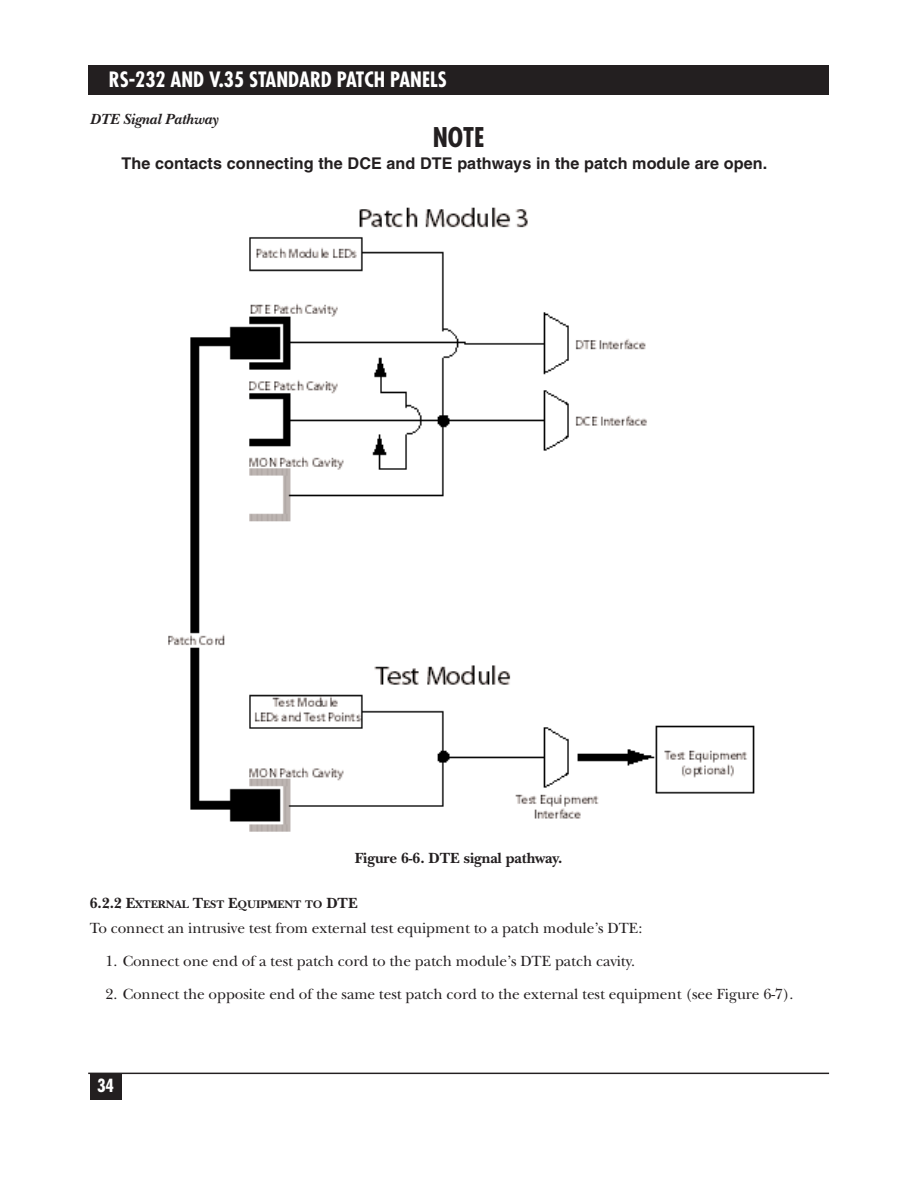
<style>
.page{position:relative;width:918px;height:1188px;background:#fff}
.page>*{position:absolute;margin:0;border:0;box-sizing:border-box;transform-origin:0 0}
.t1{font:700 condensed 26.4px "Futura";color:#231f20}
.t2{font:700 condensed 20.55px "Futura";color:#fff}
.t3{font:700 condensed 17.7px "Futura";color:#fff}
.t4{font:700 16.2px "Helvetica";letter-spacing:.005em;color:#231f20}
.t5{font:15.3px "New Baskerville";letter-spacing:-.005em;color:#231f20}
.t6{font:700 15.3px "New Baskerville";letter-spacing:-.005em;color:#231f20}
.t7{font:italic 700 15.3px "New Baskerville";letter-spacing:-.005em;color:#231f20}
.t8{font:700 11.55px "New Baskerville";letter-spacing:-.005em;color:#231f20}
.s1{font-size:15.3px}
</style>
<div class="page">
<div style="left:88px;top:65px;width:741px;height:29px;background:#231f20"></div>
<hr style="left:88px;top:1073px;width:741px;height:1px;background:#231f20">
<div style="left:90px;top:1073px;width:32px;height:27px;background:#231f20"></div>
<img style="left:168px;top:207px;width:587px;height:625px">
<h2 class="t2" style="left:109px;top:71px;width:340px">RS-232 AND V.35 STANDARD PATCH PANELS</h2>
<p class="t7" style="left:90px;top:113px;width:130px">DTE Signal Pathway</p>
<h1 class="t1" style="left:433px;top:126px;width:53px">NOTE</h1>
<p class="t4" style="left:121px;top:157px;width:648px">The contacts connecting the DCE and DTE pathways in the patch module are open.</p>
<p class="t6" style="left:355px;top:852px;width:209px">Figure 6-6. DTE signal pathway.</p>
<p class="t8" style="left:90px;top:900px;width:269px"><span class="s1">6.2.2 E</span>XTERNAL <span class="s1">T</span>EST <span class="s1">E</span>QUIPMENT TO <span class="s1">DTE</span></p>
<p class="t5" style="left:90px;top:922px;width:554px">To connect an intrusive test from external test equipment to a patch module’s DTE:</p>
<p class="t5" style="left:105px;top:956px;width:531px">1. Connect one end of a test patch cord to the patch module’s DTE patch cavity.</p>
<p class="t5" style="left:105px;top:988px;width:690px">2. Connect the opposite end of the same test patch cord to the external test equipment (see Figure 6-7).</p>
<p class="t3" style="left:97px;top:1077px;width:19px">34</p>
</div>
